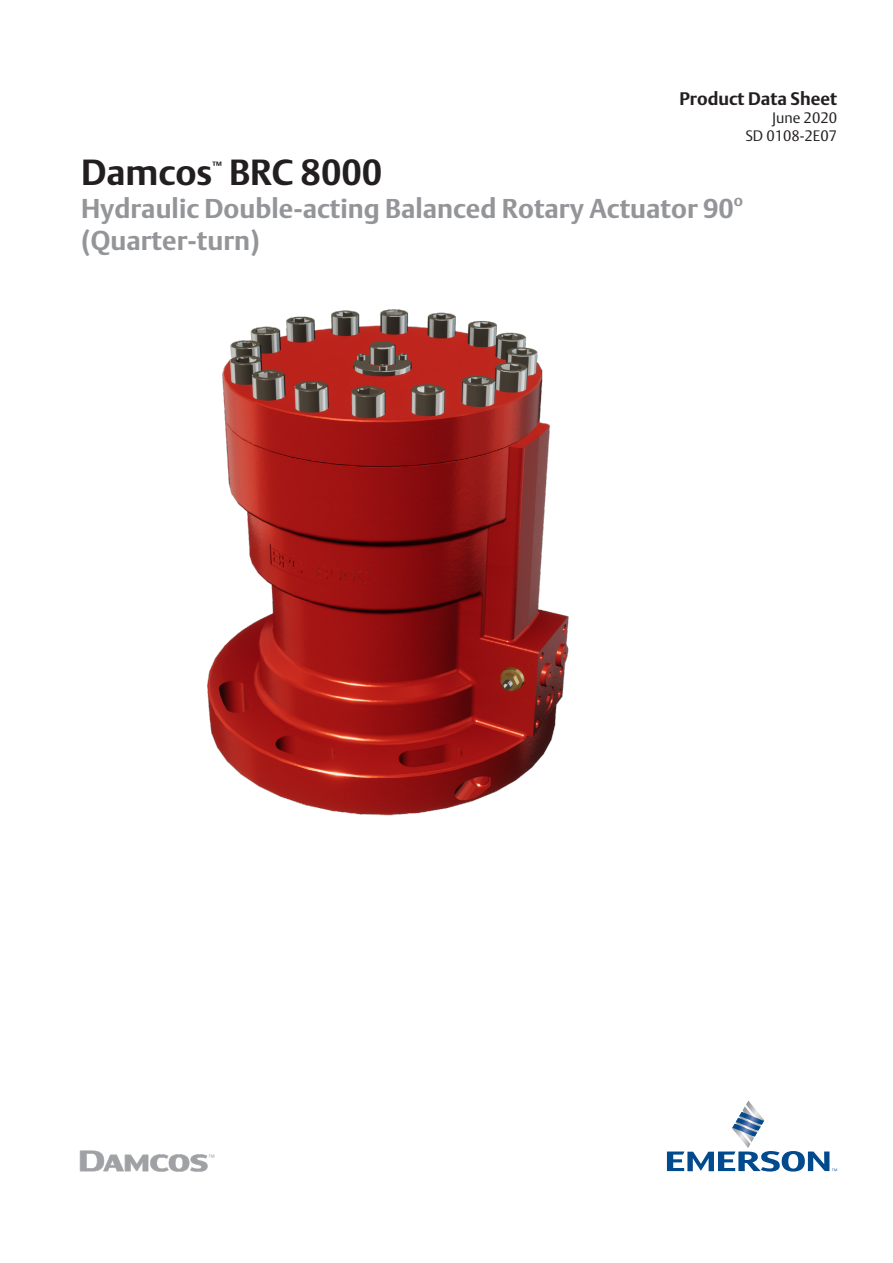
<style>
.page{position:relative;width:893px;height:1263px;background:#fff}
.page>*{position:absolute;margin:0;border:0;box-sizing:border-box;transform-origin:0 0}
.t1{font:700 36px "DTL Argo T";color:#231f20}
.Subhead{font:700 27px "DTL Argo T";color:#939598}
.t2{font:700 18px "DTL Argo T";color:#231f20}
.t3{font:15px/18px "DTL Argo T Light";color:#231f20;text-align:right}
.t4{font:700 10.5px "DTL Argo T";color:#231f20}
</style>
<div class="page">
<img style="left:79px;top:1150px;width:136px;height:22px">
<svg style="left:667px;top:1100px;width:170px;height:71px"></svg>
<img style="left:207px;top:309px;width:362px;height:507px">
<p class="t2" style="left:679px;top:88px;width:159px">Product Data Sheet</p>
<p class="t3" style="left:745px;top:109px;width:93px">June 2020<br>SD 0108-2E07</p>
<p class="t1" style="left:81px;top:151px;width:133px">Damcos</p>
<p class="t4" style="left:212px;top:159px;width:11px">™</p>
<p class="t1" style="left:229px;top:151px;width:155px">BRC 8000</p>
<p class="Subhead" style="left:81px;top:192px;width:664px">Hydraulic Double-acting Balanced Rotary Actuator 90<sup>o</sup></p>
<p class="Subhead" style="left:81px;top:225px;width:180px">(Quarter-turn)</p>
</div>
